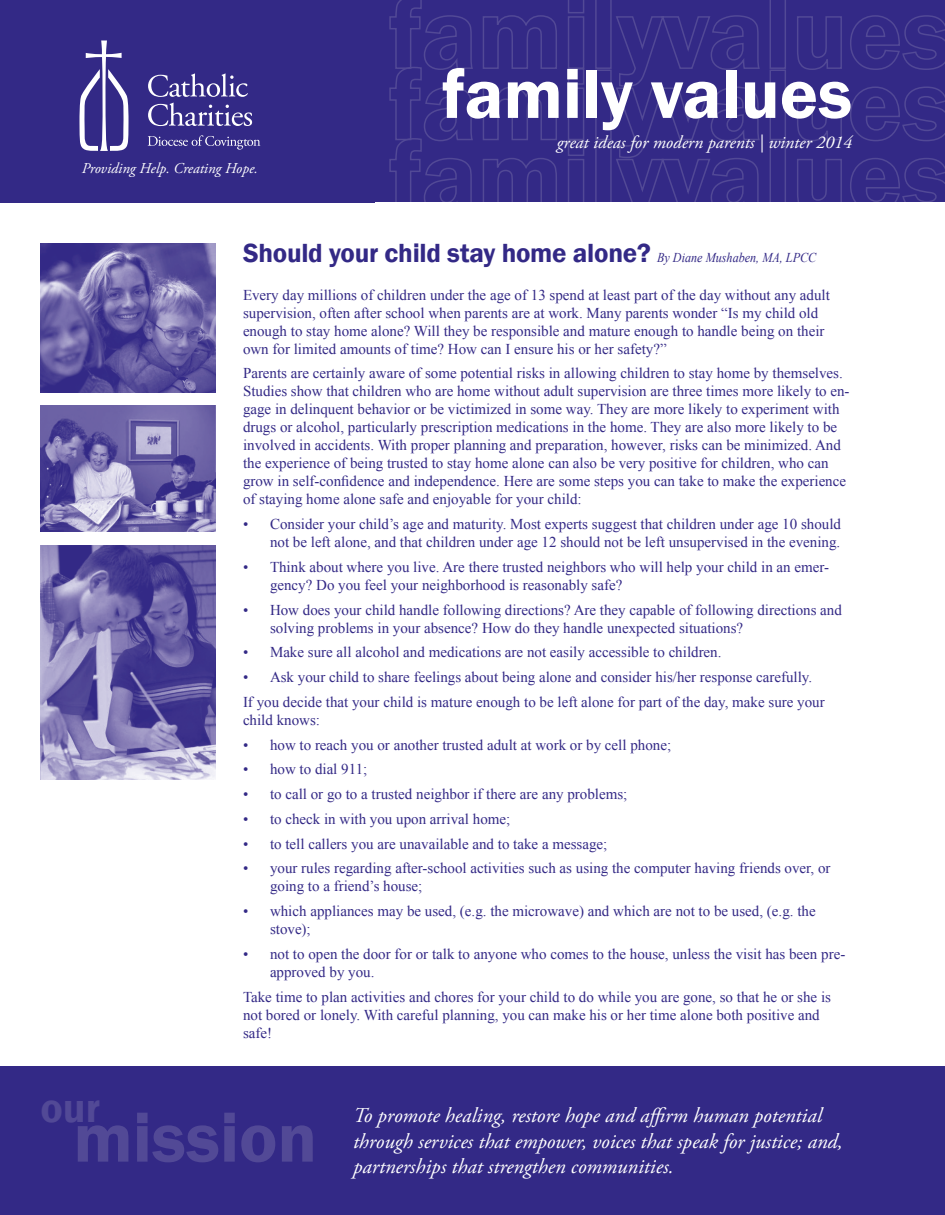
<style>
.page{position:relative;width:945px;height:1215px;background:#fff}
.page>*{position:absolute;margin:0;border:0;box-sizing:border-box;transform-origin:0 0}
.t1{font:600 72px "Franklin Gothic";color:#fff}
.t2{font:600 72px "Franklin Gothic";color:#524996}
.t3{font:600 42px "Franklin Gothic";color:#524996}
.t4{font:600 27px "Franklin Gothic";letter-spacing:-.01em;color:#332986}
.t5{font:italic 21px/25.2px "Adobe Garamond Pro";color:#fff}
.t6{font:italic 18px "Adobe Garamond Pro";color:#fff}
.t7{font:15px/24.8px "Times New Roman";color:#332986}
.t8{font:italic 15px "Adobe Garamond Pro";color:#fff}
.s1{font-family:"Times New Roman";font-weight:400;font-style:italic;font-size:13.5px}
</style>
<div class="page">
<div style="left:0;top:0;width:945px;height:202px;background:#332986"></div>
<svg style="left:389px;top:0;width:556px;height:66px"></svg>
<svg style="left:389px;top:66px;width:556px;height:71px"></svg>
<svg style="left:389px;top:137px;width:556px;height:65px"></svg>
<svg style="left:80px;top:40px;width:49px;height:111px"></svg>
<svg style="left:148px;top:73px;width:100px;height:24px"></svg>
<svg style="left:148px;top:103px;width:104px;height:23px"></svg>
<svg style="left:148px;top:135px;width:112px;height:15px"></svg>
<div style="left:0;top:1066px;width:945px;height:149px;background:#332986"></div>
<img style="left:41px;top:545px;width:175px;height:234px">
<img style="left:40px;top:406px;width:176px;height:126px">
<img style="left:40px;top:243px;width:176px;height:149px">
<p class="t8" style="left:82px;top:159px;width:178px">Providing Help. Creating Hope.</p>
<h1 class="t1" style="left:442px;top:50px;width:412px">family values</h1>
<p class="t6" style="left:557px;top:131px;width:297px">great ideas for modern parents | winter 2014</p>
<h3 class="t4" style="left:243px;top:236px;width:575px">Should your child stay home alone? <span class="s1">By Diane Mushaben, MA, LPCC</span></h3>
<p class="t7" style="left:243px;top:285px;width:588px;line-height:18px">Every day millions of children under the age of 13 spend at least part of the day without any adult supervision, often after school when parents are at work. Many parents wonder “Is my child old enough to stay home alone? Will they be responsible and mature enough to handle being on their own for limited amounts of time? How can I ensure his or her safety?”</p>
<p class="t7" style="left:243px;top:364px;width:608px;line-height:18px">Parents are certainly aware of some potential risks in allowing children to stay home by themselves.<br>Studies show that children who are home without adult supervision are three times more likely to en&shy;gage in delinquent behavior or be victimized in some way. They are more likely to experiment with drugs or alcohol, particularly prescription medications in the home. They are also more likely to be involved in accidents. With proper planning and preparation, however, risks can be minimized. And the experience of being trusted to stay home alone can also be very positive for children, who can grow in self-confidence and independence. Here are some steps you can take to make the experience of staying home alone safe and enjoyable for your child:</p>
<p class="t7" style="left:270px;top:515px;width:573px;line-height:18px">Consider your child’s age and maturity. Most experts suggest that children under age 10 should not be left alone, and that children under age 12 should not be left unsupervised in the evening.</p>
<p class="t7" style="left:270px;top:558px;width:561px;line-height:18px">Think about where you live. Are there trusted neighbors who will help your child in an emer&shy;gency? Do you feel your neighborhood is reasonably safe?</p>
<p class="t7" style="left:270px;top:600px;width:573px;line-height:18px">How does your child handle following directions? Are they capable of following directions and solving problems in your absence? How do they handle unexpected situations?</p>
<p class="t7" style="left:270px;top:640px;width:453px">Make sure all alcohol and medications are not easily accessible to children.</p>
<p class="t7" style="left:270px;top:665px;width:544px">Ask your child to share feelings about being alone and consider his/her response carefully.</p>
<p class="t7" style="left:243px;top:689px;width:583px">If you decide that your child is mature enough to be left alone for part of the day, make sure your</p>
<p class="t7" style="left:270px;top:707px;width:562px;text-indent:-27px">child knows:<br>how to reach you or another trusted adult at work or by cell phone;<br>how to dial 911;<br>to call or go to a trusted neighbor if there are any problems;<br>to check in with you upon arrival home;<br>to tell callers you are unavailable and to take a message;<br>your rules regarding after-school activities such as using the computer having friends over, or</p>
<p class="t7" style="left:270px;top:874px;width:547px">going to a friend’s house;<br>which appliances may be used, (e.g. the microwave) and which are not to be used, (e.g. the</p>
<p class="t7" style="left:270px;top:917px;width:577px">stove);<br>not to open the door for or talk to anyone who comes to the house, unless the visit has been pre-</p>
<p class="t7" style="left:243px;top:959px;width:590px;text-indent:27px">approved by you.<br>Take time to plan activities and chores for your child to do while you are gone, so that he or she is</p>
<p class="t7" style="left:243px;top:1005px;width:578px;line-height:18px">not bored or lonely. With careful planning, you can make his or her time alone both positive and safe!</p>
<p class="t7" style="left:243px;top:512px;width:7px">•</p>
<p class="t7" style="left:243px;top:554px;width:7px">•</p>
<p class="t7" style="left:243px;top:597px;width:7px">•</p>
<p class="t7" style="left:243px;top:640px;width:7px">• •</p>
<p class="t7" style="left:243px;top:732px;width:7px;text-align:justify">• • • • • •</p>
<p class="t7" style="left:243px;top:899px;width:7px">•</p>
<p class="t7" style="left:243px;top:941px;width:7px">•</p>
<h2 class="t3" style="left:40px;top:1082px;width:61px">our</h2>
<h1 class="t2" style="left:73px;top:1093px;width:245px">mission</h1>
<h3 class="t5" style="left:353px;top:1104px;width:491px">To promote healing, restore hope and affirm human potential through services that empower, voices that speak for justice; and,</h3>
<h3 class="t5" style="left:353px;top:1154px;width:322px">partnerships that strengthen communities.</h3>
</div>
